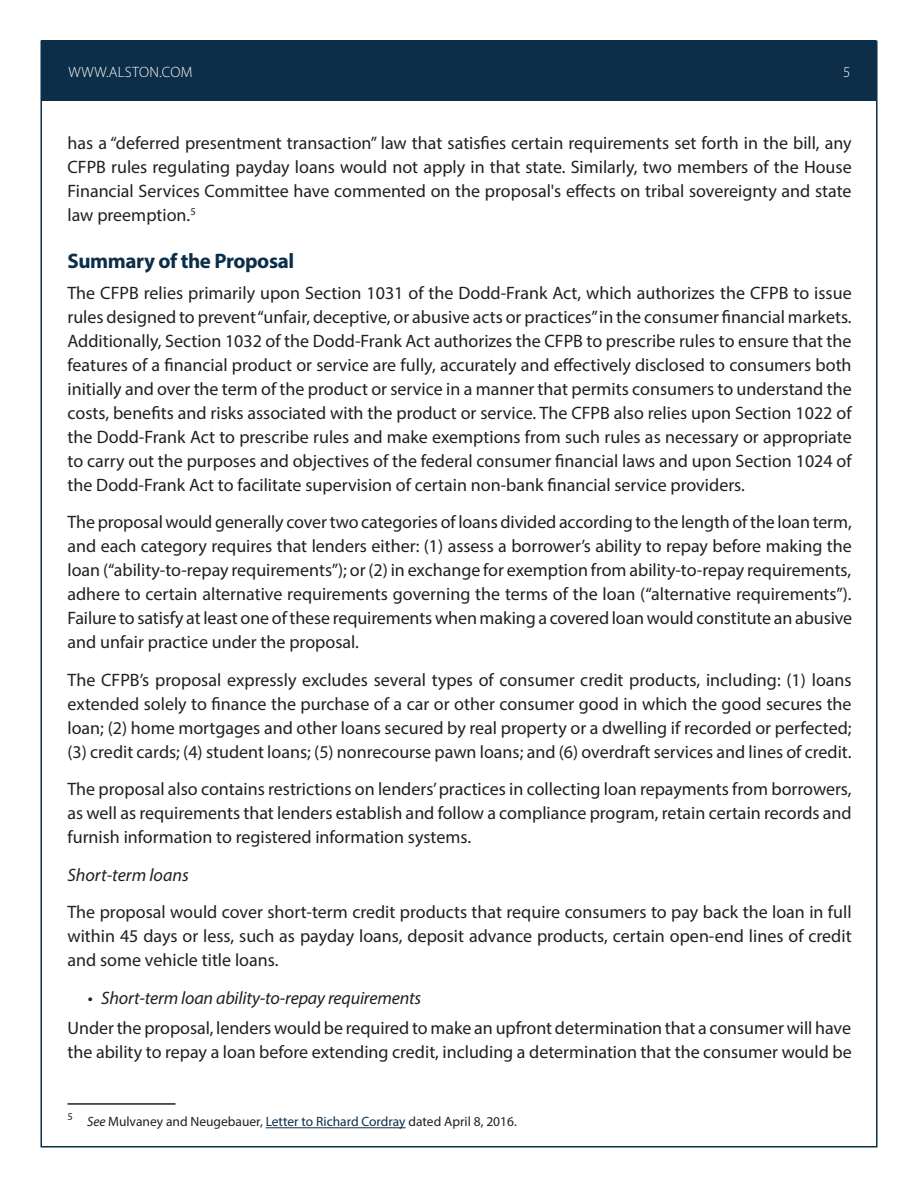
<style>
.page{position:relative;width:918px;height:1188px;background:#fff}
.page>*{position:absolute;margin:0;border:0;box-sizing:border-box;transform-origin:0 0}
.Head{font:700 21px "Myriad Pro";letter-spacing:-.02em;color:#0c2e48}
.Body_Text{font:18px/24px "Myriad Pro";color:#231f20;text-align:justify}
.Body_Text-2{font:italic 18px "Myriad Pro";letter-spacing:-.01em;color:#231f20}
.t1{font:300 15px "Myriad Pro";letter-spacing:.02em;color:#fff}
.Footnote{font:13.5px "Myriad Pro";color:#231f20}
.s1{font-style:normal}
.s2{font-style:italic}
.s3{color:#0c2e48}
</style>
<div class="page">
<div style="left:42px;top:40px;width:834px;height:61px;background:#0c2e48"></div>
<hr style="left:68px;top:1103px;width:108px;height:2px;background:#231f20">
<hr style="left:266px;top:1127px;width:140px;height:1px;background:#0c2e48">
<p class="t1" style="left:68px;top:63px;width:126px">WWW.ALSTON.COM</p>
<p class="t1" style="left:843px;top:63px;width:9px">5</p>
<p class="Body_Text" style="left:68px;top:130px;width:786px">has a “deferred presentment transaction” law that satisfies certain requirements set forth in the bill, any CFPB rules regulating payday loans would not apply in that state. Similarly, two members of the House Financial Services Committee have commented on the proposal's effects on tribal sovereignty and state law preemption.<sup>5</sup></p>
<p class="Head" style="left:68px;top:247px;width:228px">Summary of the Proposal</p>
<p class="Body_Text" style="left:68px;top:280px;width:786px">The CFPB relies primarily upon Section 1031 of the Dodd-Frank Act, which authorizes the CFPB to issue rules designed to prevent “unfair, deceptive, or abusive acts or practices” in the consumer financial markets.<br>Additionally, Section 1032 of the Dodd-Frank Act authorizes the CFPB to prescribe rules to ensure that the features of a financial product or service are fully, accurately and effectively disclosed to consumers both initially and over the term of the product or service in a manner that permits consumers to understand the costs, benefits and risks associated with the product or service. The CFPB also relies upon Section 1022 of the Dodd-Frank Act to prescribe rules and make exemptions from such rules as necessary or appropriate to carry out the purposes and objectives of the federal consumer financial laws and upon Section 1024 of the Dodd-Frank Act to facilitate supervision of certain non-bank financial service providers.</p>
<p class="Body_Text" style="left:68px;top:510px;width:786px">The proposal would generally cover two categories of loans divided according to the length of the loan term, and each category requires that lenders either: (1) assess a borrower’s ability to repay before making the loan (“ability-to-repay requirements”); or (2) in exchange for exemption from ability-to-repay requirements, adhere to certain alternative requirements governing the terms of the loan (“alternative requirements”).<br>Failure to satisfy at least one of these requirements when making a covered loan would constitute an abusive and unfair practice under the proposal.</p>
<p class="Body_Text" style="left:68px;top:667px;width:786px">The CFPB’s proposal expressly excludes several types of consumer credit products, including: (1) loans extended solely to finance the purchase of a car or other consumer good in which the good secures the loan; (2) home mortgages and other loans secured by real property or a dwelling if recorded or perfected; (3) credit cards; (4) student loans; (5) nonrecourse pawn loans; and (6) overdraft services and lines of credit.</p>
<p class="Body_Text" style="left:68px;top:777px;width:786px">The proposal also contains restrictions on lenders’ practices in collecting loan repayments from borrowers, as well as requirements that lenders establish and follow a compliance program, retain certain records and furnish information to registered information systems.</p>
<p class="Body_Text-2" style="left:68px;top:863px;width:123px">Short-term loans</p>
<p class="Body_Text" style="left:68px;top:900px;width:786px">The proposal would cover short-term credit products that require consumers to pay back the loan in full within 45 days or less, such as payday loans, deposit advance products, certain open-end lines of credit and some vehicle title loans.</p>
<p class="Body_Text-2" style="left:88px;top:986px;width:335px"><span class="s1">•</span> Short-term loan ability-to-repay requirements</p>
<p class="Body_Text" style="left:68px;top:1016px;width:786px">Under the proposal, lenders would be required to make an upfront determination that a consumer will have the ability to repay a loan before extending credit, including a determination that the consumer would be</p>
<p class="Footnote" style="left:68px;top:1114px;width:451px"><sup>5</sup> <span class="s2">See</span> Mulvaney and Neugebauer, <span class="s3">Letter to Richard Cordray</span> dated April 8, 2016.</p>
</div>
